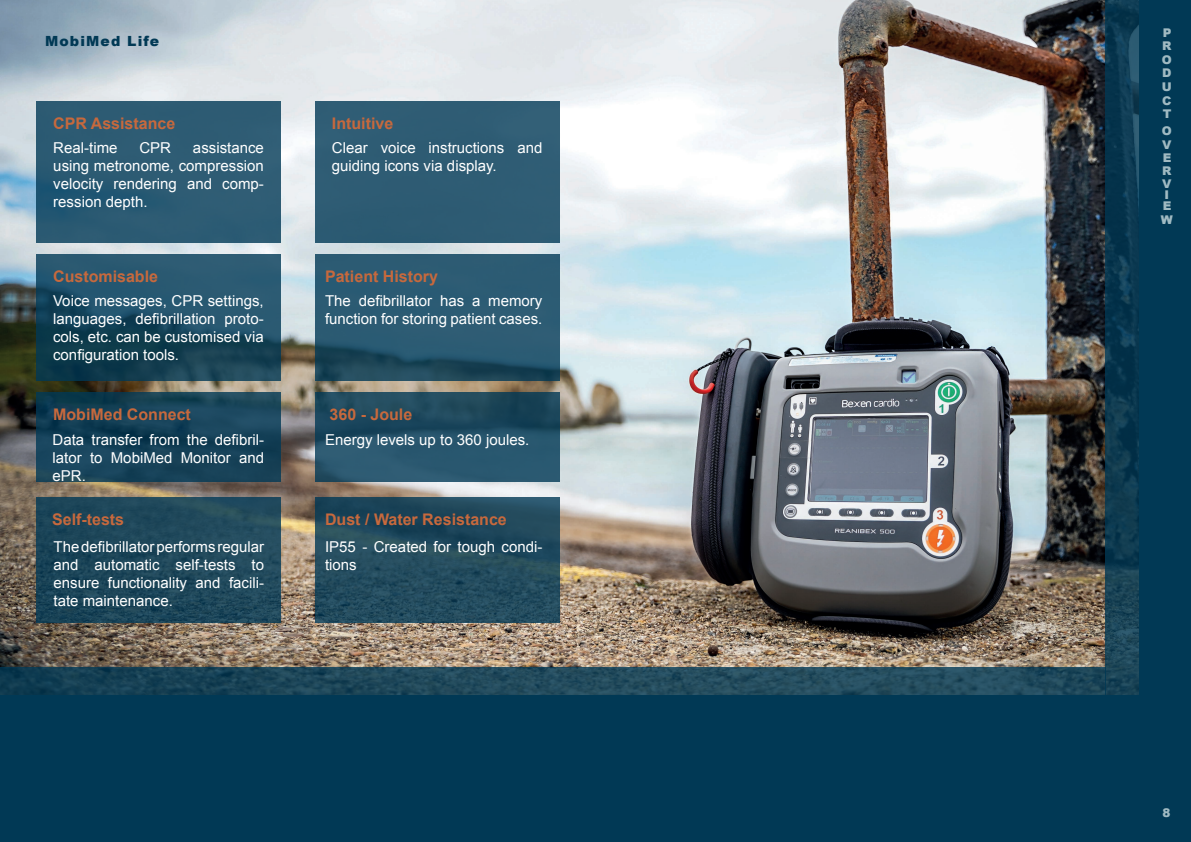
<style>
.page{position:relative;width:1191px;height:842px;background:#fff}
.page>*{position:absolute;margin:0;border:0;box-sizing:border-box;transform-origin:0 0}
.t1{font:700 16px "Arial";color:#c7693d}
.t2{font:15px/18px "Arial";color:#fff;text-align:justify}
.t3{font:900 14px "Arial";letter-spacing:.08em;color:#013955}
.t4{font:900 12px/13.4px "Arial";color:#a0bac2;text-align:justify}
</style>
<div class="page">
<img style="left:0;top:0;width:1105px;height:667px">
<svg style="left:1105px;top:0;width:35px;height:695px;background:#0d3a51"></svg>
<div style="left:1140px;top:0;width:51px;height:842px;background:#013955"></div>
<svg style="left:36px;top:254px;width:245px;height:127px;background:#1d4b61"></svg>
<div style="left:36px;top:101px;width:245px;height:142px;background:#2d5b73"></div>
<svg style="left:315px;top:254px;width:244px;height:127px;background:#28566d"></svg>
<svg style="left:0;top:667px;width:1105px;height:28px;background:#1e475a"></svg>
<div style="left:0;top:695px;width:1140px;height:147px;background:#013955"></div>
<svg style="left:36px;top:392px;width:245px;height:90px;background:#154157"></svg>
<svg style="left:315px;top:392px;width:244px;height:90px;background:#235066"></svg>
<div style="left:315px;top:101px;width:244px;height:142px;background:#2e5c74"></div>
<svg style="left:36px;top:498px;width:245px;height:125px;background:#1e4759"></svg>
<svg style="left:315px;top:498px;width:244px;height:125px;background:#214a5c"></svg>
<p class="t3" style="left:45px;top:31px;width:115px">MobiMed Life</p>
<p class="t1" style="left:53px;top:112px;width:124px">CPR Assistance</p>
<p class="t2" style="left:53px;top:139px;width:66px">Real-time</p>
<p class="t2" style="left:139px;top:139px;width:33px">CPR</p>
<p class="t2" style="left:53px;top:139px;width:212px;text-indent:140px">assistance using metronome, compression velocity rendering and comp&shy;ression depth.</p>
<p class="t1" style="left:53px;top:266px;width:106px">Customisable</p>
<p class="t2" style="left:53px;top:292px;width:212px">Voice messages, CPR settings, languages, defibrillation proto&shy;cols, etc. can be customised via configuration tools.</p>
<p class="t1" style="left:53px;top:404px;width:139px">MobiMed Connect</p>
<p class="t2" style="left:53px;top:431px;width:213px">Data transfer from the defibril&shy;lator to MobiMed Monitor and ePR.</p>
<p class="t1" style="left:52px;top:508px;width:74px">Self-tests</p>
<p class="t2" style="left:54px;top:538px;width:212px">The defibrillator performs regular and automatic self-tests to ensure functionality and facili&shy;tate maintenance.</p>
<p class="t1" style="left:332px;top:112px;width:63px">Intuitive</p>
<p class="t2" style="left:332px;top:139px;width:212px">Clear voice instructions and guiding icons via display.</p>
<p class="t1" style="left:325px;top:266px;width:114px">Patient History</p>
<p class="t2" style="left:325px;top:292px;width:219px">The defibrillator has a memory function for storing patient cases.</p>
<p class="t1" style="left:329px;top:404px;width:84px">360 - Joule</p>
<p class="t2" style="left:325px;top:431px;width:206px">Energy levels up to 360 joules.</p>
<p class="t1" style="left:325px;top:508px;width:183px">Dust / Water Resistance</p>
<p class="t2" style="left:325px;top:538px;width:219px">IP55 - Created for tough condi&shy;tions</p>
<p class="t4" style="left:1162px;top:26px;width:11px">P R O D U C T</p>
<p class="t4" style="left:1162px;top:124px;width:11px">O V E R V</p>
<p class="t4" style="left:1162px;top:189px;width:10px;line-height:10.7px">I<br>E</p>
<p class="t4" style="left:1161px;top:213px;width:13px">W</p>
<p class="t4" style="left:1162px;top:805px;width:10px">8</p>
</div>
